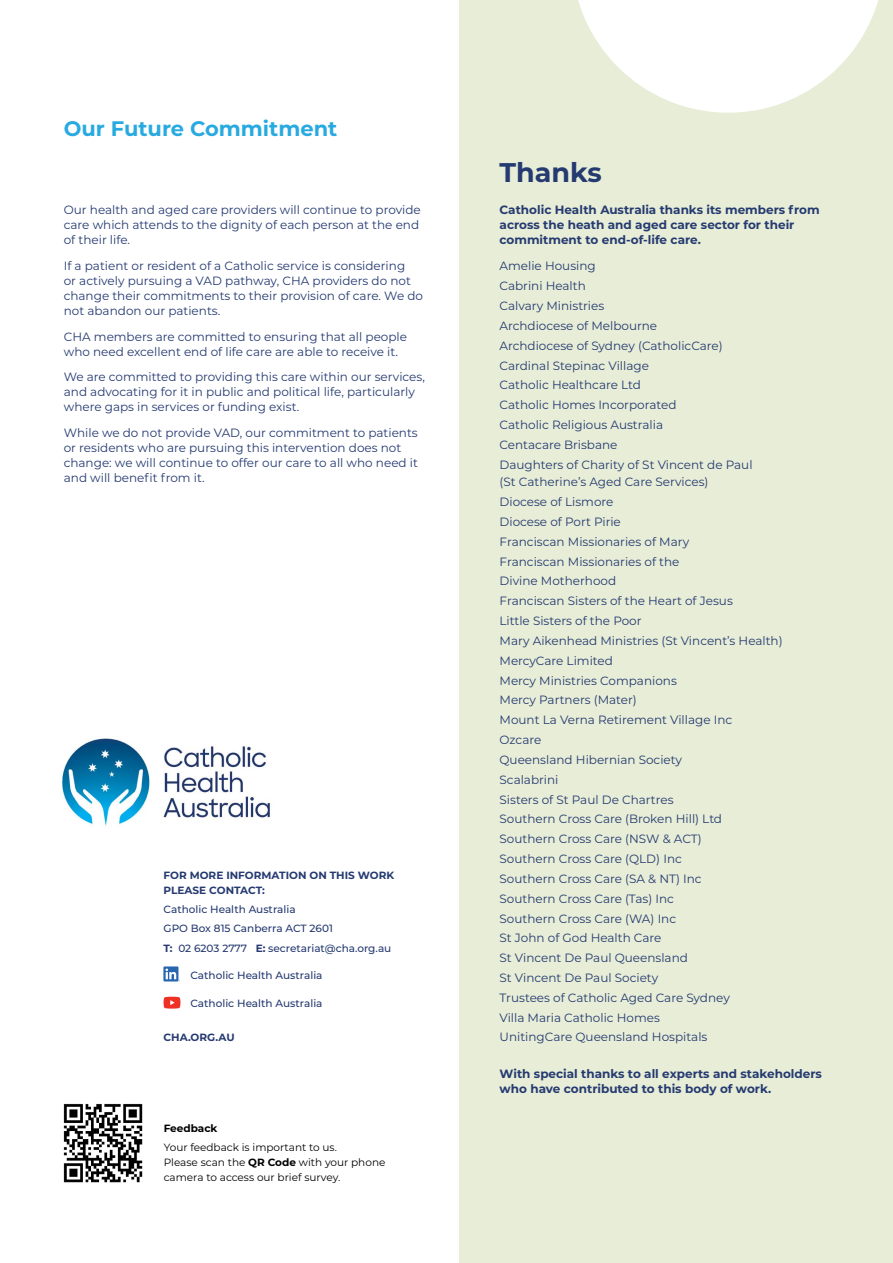
<style>
.page{position:relative;width:893px;height:1263px;background:#fff}
.page>*{position:absolute;margin:0;border:0;box-sizing:border-box;transform-origin:0 0}
.t1{font:700 27px "Montserrat";color:#253a71}
.t2{font:700 21px "Montserrat";color:#28aae1}
.t3{font:12px/19.8px "Montserrat";color:#253a71}
.t4{font:700 12px/15px "Montserrat";color:#253a71}
.t5{font:500 10.5px/19.2px "Montserrat";color:#253a71}
.t6{font:10.5px/15px "Montserrat";color:#000}
.t7{font:700 10.5px/15px "Montserrat";color:#253a71}
.t8{font:700 10.5px "Montserrat";color:#000}
.s1{font-weight:700}
</style>
<div class="page">
<div style="left:459px;top:0;width:434px;height:1263px;background:#e7edd6"></div>
<img style="left:63px;top:1103px;width:80px;height:80px">
<svg style="left:578px;top:0;width:300px;height:113px"></svg>
<svg style="left:163px;top:966px;width:15px;height:15px"></svg>
<svg style="left:164px;top:997px;width:16px;height:11px"></svg>
<img style="left:62px;top:738px;width:208px;height:88px">
<h2 class="t2" style="left:64px;top:113px;width:275px">Our Future Commitment</h2>
<p class="t3" style="left:64px;top:202px;width:358px;line-height:15px">Our health and aged care providers will continue to provide care which attends to the dignity of each person at the end of their life.</p>
<p class="t3" style="left:64px;top:258px;width:361px;line-height:15px">If a patient or resident of a Catholic service is considering<br>or actively pursuing a VAD pathway, CHA providers do not change their commitments to their provision of care. We do not abandon our patients.</p>
<p class="t3" style="left:64px;top:328px;width:345px;line-height:15px">CHA members are committed to ensuring that all people who need excellent end of life care are able to receive it.</p>
<p class="t3" style="left:64px;top:369px;width:363px;line-height:15px">We are committed to providing this care within our services, and advocating for it in public and political life, particularly where gaps in services or funding exist.</p>
<p class="t3" style="left:64px;top:425px;width:356px;line-height:15px">While we do not provide VAD, our commitment to patients or residents who are pursuing this intervention does not change: we will continue to offer our care to all who need it and will benefit from it.</p>
<p class="t7" style="left:164px;top:867px;width:232px">FOR MORE INFORMATION ON THIS WORK<br>PLEASE CONTACT:</p>
<p class="t5" style="left:164px;top:899px;width:229px">Catholic Health Australia<br>GPO Box 815 Canberra ACT 2601<br><span class="s1">T:</span> 02 6203 2777 <span class="s1">E:</span> secretariat@cha.org.au</p>
<p class="t5" style="left:190px;top:965px;width:134px">Catholic Health Australia</p>
<p class="t5" style="left:190px;top:993px;width:134px">Catholic Health Australia</p>
<p class="t7" style="left:164px;top:1029px;width:73px">CHA.ORG.AU</p>
<p class="t8" style="left:164px;top:1120px;width:55px">Feedback</p>
<p class="t6" style="left:164px;top:1139px;width:223px">Your feedback is important to us.<br>Please scan the <span class="s1">QR Code</span> with your phone camera to access our brief survey.</p>
<h1 class="t1" style="left:500px;top:153px;width:104px">Thanks</h1>
<p class="t4" style="left:500px;top:202px;width:322px">Catholic Health Australia thanks its members from across the heath and aged care sector for their commitment to end-of-life care.</p>
<p class="t3" style="left:500px;top:256px;width:255px">Amelie Housing<br>Cabrini Health<br>Calvary Ministries<br>Archdiocese of Melbourne<br>Archdiocese of Sydney (CatholicCare)<br>Cardinal Stepinac Village<br>Catholic Healthcare Ltd<br>Catholic Homes Incorporated<br>Catholic Religious Australia<br>Centacare Brisbane<br>Daughters of Charity of St Vincent de Paul</p>
<p class="t3" style="left:500px;top:472px;width:285px">(St Catherine’s Aged Care Services)<br>Diocese of Lismore<br>Diocese of Port Pirie<br>Franciscan Missionaries of Mary<br>Franciscan Missionaries of the<br>Divine Motherhood<br>Franciscan Sisters of the Heart of Jesus<br>Little Sisters of the Poor<br>Mary Aikenhead Ministries (St Vincent’s Health)<br>MercyCare Limited<br>Mercy Ministries Companions<br>Mercy Partners (Mater)<br>Mount La Verna Retirement Village Inc<br>Ozcare<br>Queensland Hibernian Society<br>Scalabrini<br>Sisters of St Paul De Chartres<br>Southern Cross Care (Broken Hill) Ltd<br>Southern Cross Care (NSW &amp; ACT)<br>Southern Cross Care (QLD) Inc<br>Southern Cross Care (SA &amp; NT) Inc<br>Southern Cross Care (Tas) Inc<br>Southern Cross Care (WA) Inc<br>St John of God Health Care<br>St Vincent De Paul Queensland<br>St Vincent De Paul Society<br>Trustees of Catholic Aged Care Sydney<br>Villa Maria Catholic Homes<br>UnitingCare Queensland Hospitals</p>
<p class="t4" style="left:500px;top:1065px;width:324px">With special thanks to all experts and stakeholders who have contributed to this body of work.</p>
</div>
